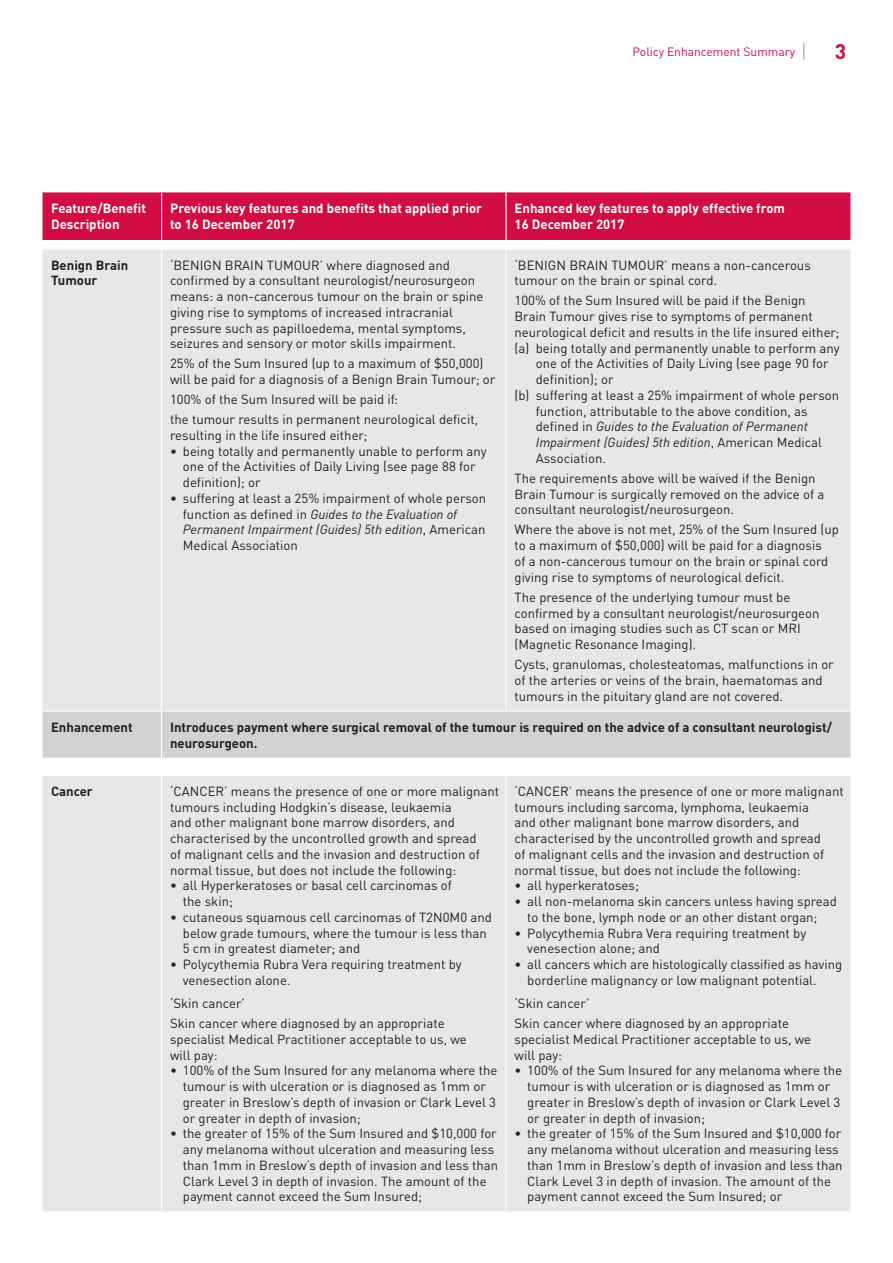
<style>
.page{position:relative;width:893px;height:1263px;background:#fff}
.page>*{position:absolute;margin:0;border:0;box-sizing:border-box;transform-origin:0 0}
.t1{font:700 21px "DINOT";color:#d20d44}
.t2{font:13.2px/15.8px "DINOT";color:#231f20}
.t3{font:700 13.2px/15.8px "DINOT";color:#fff}
.t4{font:700 13.2px/15.8px "DINOT";color:#231f20}
.t5{font:italic 13.2px "DINOT";color:#231f20}
.t6{font:12px "DINOT";color:#d20d44}
.s1{font-style:italic}
.s2{font-style:normal}
</style>
<div class="page">
<svg style="left:803px;top:43px;width:1px;height:17px"></svg>
<div style="left:43px;top:192px;width:807px;height:48px;background:#d20d44"></div>
<div style="left:43px;top:250px;width:807px;height:961px;background:#e6e7e9"></div>
<hr style="left:161px;top:250px;width:1px;height:460px;background:#fff">
<hr style="left:505px;top:250px;width:2px;height:460px;background:#fff">
<hr style="left:43px;top:710px;width:119px;height:2px;background:#fff">
<hr style="left:162px;top:710px;width:344px;height:2px;background:#fff">
<hr style="left:506px;top:710px;width:344px;height:2px;background:#fff">
<svg style="left:43px;top:711px;width:807px;height:64px"></svg>
<hr style="left:43px;top:775px;width:119px;height:1px;background:#fff">
<hr style="left:162px;top:775px;width:344px;height:1px;background:#fff">
<hr style="left:161px;top:776px;width:1px;height:435px;background:#fff">
<hr style="left:506px;top:775px;width:344px;height:1px;background:#fff">
<hr style="left:505px;top:776px;width:2px;height:435px;background:#fff">
<hr style="left:161px;top:192px;width:1px;height:48px;background:#fff">
<hr style="left:505px;top:192px;width:2px;height:48px;background:#fff">
<p class="t6" style="left:632px;top:44px;width:164px">Policy Enhancement Summary</p>
<h1 class="t1" style="left:835px;top:37px;width:13px">3</h1>
<p class="t3" style="left:51px;top:200px;width:97px">Feature/Benefit<br>Description</p>
<p class="t3" style="left:170px;top:200px;width:314px">Previous key features and benefits that applied prior to 16 December 2017</p>
<p class="t3" style="left:514px;top:200px;width:272px">Enhanced key features to apply effective from<br>16 December 2017</p>
<p class="t4" style="left:51px;top:257px;width:79px">Benign Brain<br>Tumour</p>
<p class="t2" style="left:170px;top:257px;width:315px">‘BENIGN BRAIN TUMOUR’ where diagnosed and confirmed by a consultant neurologist/neurosurgeon means: a non-cancerous tumour on the brain or spine giving rise to symptoms of increased intracranial pressure such as papilloedema, mental symptoms, seizures and sensory or motor skills impairment.</p>
<p class="t2" style="left:170px;top:356px;width:327px">25% of the Sum Insured (up to a maximum of $50,000) will be paid for a diagnosis of a Benign Brain Tumour; or</p>
<p class="t2" style="left:170px;top:389px;width:310px;line-height:20px">100% of the Sum Insured will be paid if:<br>the tumour results in permanent neurological deficit,</p>
<p class="t2" style="left:170px;top:427px;width:199px">resulting in the life insured either;</p>
<p class="t2" style="left:183px;top:443px;width:305px;text-indent:-13px">• being totally and permanently unable to perform any one of the Activities of Daily Living (see page 88 for definition); or</p>
<p class="t2" style="left:183px;top:490px;width:305px;text-indent:-13px">• suffering at least a 25% impairment of whole person function as defined in <span class="s1">Guides to the Evaluation of Permanent Impairment (Guides) 5th edition</span>, American Medical Association</p>
<p class="t2" style="left:514px;top:257px;width:298px">‘BENIGN BRAIN TUMOUR’ means a non-cancerous tumour on the brain or spinal cord.</p>
<p class="t2" style="left:514px;top:293px;width:292px">100% of the Sum Insured will be paid if the Benign</p>
<p class="t2" style="left:514px;top:308px;width:300px">Brain Tumour gives rise to symptoms of permanent</p>
<p class="t2" style="left:514px;top:324px;width:326px">neurological deficit and results in the life insured either;</p>
<p class="t2" style="left:514px;top:340px;width:327px">(a) being totally and permanently unable to perform any</p>
<p class="t2" style="left:536px;top:356px;width:294px">one of the Activities of Daily Living (see page 90 for</p>
<p class="t2" style="left:536px;top:371px;width:79px">definition); or</p>
<p class="t2" style="left:514px;top:387px;width:326px">(b) suffering at least a 25% impairment of whole person</p>
<p class="t2" style="left:536px;top:403px;width:273px">function, attributable to the above condition, as</p>
<p class="t5" style="left:536px;top:418px;width:274px"><span class="s2">defined in</span> Guides to the Evaluation of Permanent</p>
<p class="t5" style="left:536px;top:434px;width:288px">Impairment (Guides) 5th edition<span class="s2">, American Medical</span></p>
<p class="t2" style="left:536px;top:450px;width:72px">Association.</p>
<p class="t2" style="left:514px;top:470px;width:311px">The requirements above will be waived if the Benign<br>Brain Tumour is surgically removed on the advice of a consultant neurologist/neurosurgeon.</p>
<p class="t2" style="left:514px;top:522px;width:326px">Where the above is not met, 25% of the Sum Insured (up to a maximum of $50,000) will be paid for a diagnosis<br>of a non-cancerous tumour on the brain or spinal cord giving rise to symptoms of neurological deficit.</p>
<p class="t2" style="left:514px;top:589px;width:306px">The presence of the underlying tumour must be confirmed by a consultant neurologist/neurosurgeon based on imaging studies such as CT scan or MRI (Magnetic Resonance Imaging).</p>
<p class="t2" style="left:514px;top:656px;width:321px">Cysts, granulomas, cholesteatomas, malfunctions in or of the arteries or veins of the brain, haematomas and tumours in the pituitary gland are not covered.</p>
<p class="t4" style="left:51px;top:719px;width:83px">Enhancement</p>
<p class="t4" style="left:170px;top:719px;width:663px">Introduces payment where surgical removal of the tumour is required on the advice of a consultant neurologist/ neurosurgeon.</p>
<p class="t4" style="left:51px;top:783px;width:43px">Cancer</p>
<p class="t2" style="left:170px;top:783px;width:331px">‘CANCER’ means the presence of one or more malignant tumours including Hodgkin’s disease, leukaemia<br>and other malignant bone marrow disorders, and characterised by the uncontrolled growth and spread<br>of malignant cells and the invasion and destruction of normal tissue, but does not include the following:</p>
<p class="t2" style="left:183px;top:877px;width:271px;text-indent:-13px">• all Hyperkeratoses or basal cell carcinomas of the skin;</p>
<p class="t2" style="left:183px;top:909px;width:311px;text-indent:-13px">• cutaneous squamous cell carcinomas of T2N0M0 and below grade tumours, where the tumour is less than<br>5 cm in greatest diameter; and</p>
<p class="t2" style="left:183px;top:956px;width:280px;text-indent:-13px">• Polycythemia Rubra Vera requiring treatment by venesection alone.</p>
<p class="t2" style="left:170px;top:993px;width:276px;line-height:20px">‘Skin cancer’<br>Skin cancer where diagnosed by an appropriate</p>
<p class="t2" style="left:170px;top:1031px;width:298px">specialist Medical Practitioner acceptable to us, we will pay:</p>
<p class="t2" style="left:183px;top:1062px;width:316px;text-indent:-13px">• 100% of the Sum Insured for any melanoma where the tumour is with ulceration or is diagnosed as 1mm or greater in Breslow’s depth of invasion or Clark Level 3 or greater in depth of invasion;</p>
<p class="t2" style="left:183px;top:1125px;width:317px;text-indent:-13px">• the greater of 15% of the Sum Insured and $10,000 for any melanoma without ulceration and measuring less than 1mm in Breslow’s depth of invasion and less than Clark Level 3 in depth of invasion. The amount of the payment cannot exceed the Sum Insured;</p>
<p class="t2" style="left:514px;top:783px;width:331px">‘CANCER’ means the presence of one or more malignant tumours including sarcoma, lymphoma, leukaemia<br>and other malignant bone marrow disorders, and characterised by the uncontrolled growth and spread<br>of malignant cells and the invasion and destruction of normal tissue, but does not include the following:</p>
<p class="t2" style="left:514px;top:877px;width:126px">• all hyperkeratoses;</p>
<p class="t2" style="left:514px;top:893px;width:324px;text-align:center">• all non-melanoma skin cancers unless having spread to the bone, lymph node or an other distant organ;</p>
<p class="t2" style="left:527px;top:925px;width:280px;text-indent:-13px">• Polycythemia Rubra Vera requiring treatment by venesection alone; and</p>
<p class="t2" style="left:527px;top:956px;width:316px;text-indent:-13px">• all cancers which are histologically classified as having borderline malignancy or low malignant potential.</p>
<p class="t2" style="left:514px;top:993px;width:276px;line-height:20px">‘Skin cancer’<br>Skin cancer where diagnosed by an appropriate</p>
<p class="t2" style="left:514px;top:1031px;width:298px">specialist Medical Practitioner acceptable to us, we will pay:</p>
<p class="t2" style="left:527px;top:1062px;width:316px;text-indent:-13px">• 100% of the Sum Insured for any melanoma where the tumour is with ulceration or is diagnosed as 1mm or greater in Breslow’s depth of invasion or Clark Level 3 or greater in depth of invasion;</p>
<p class="t2" style="left:527px;top:1125px;width:317px;text-indent:-13px">• the greater of 15% of the Sum Insured and $10,000 for any melanoma without ulceration and measuring less than 1mm in Breslow’s depth of invasion and less than Clark Level 3 in depth of invasion. The amount of the payment cannot exceed the Sum Insured; or</p>
</div>
